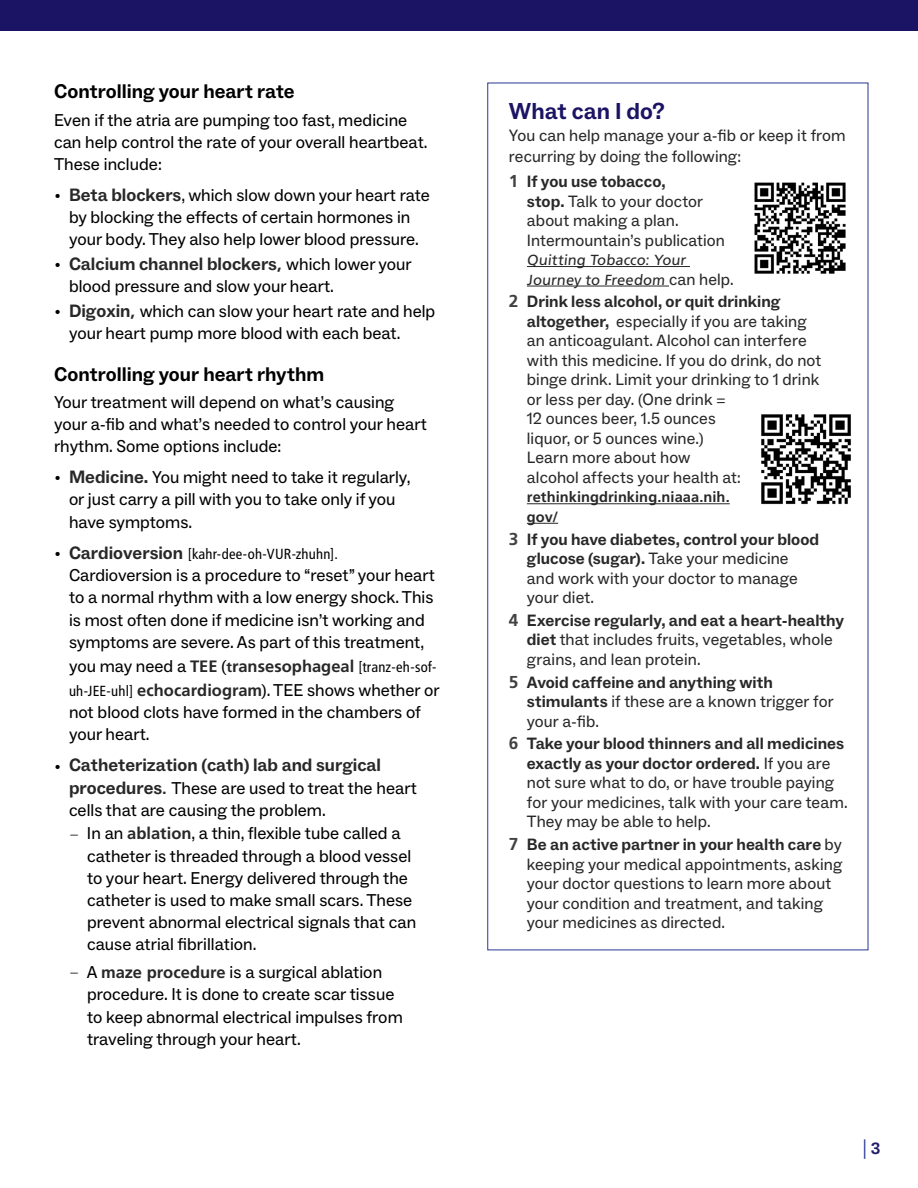
<style>
.page{position:relative;width:918px;height:1188px;background:#fff}
.page>*{position:absolute;margin:0;border:0;box-sizing:border-box;transform-origin:0 0}
.Level_1__h2{font:700 23.25px "ABC Social";letter-spacing:.005em;color:#1b1464}
.Level_2__h3{font:700 19.8px "ABC Social";color:#000}
.t1{font:19.5px "Myriad Pro";color:#323f99}
.t2{font:700 18px "ABC Social";color:#292829}
.Main__p{font:17.25px/22.2px "ABC Social";color:#000}
.Main_table{font:16.5px/19.5px "ABC Social";letter-spacing:.005em;color:#292829}
.t3{font:700 16.5px/19.5px "ABC Social";letter-spacing:.005em;color:#292829}
.t4{font:700 16.5px "Frutiger LT Std";color:#292829}
.t5{font:14.7px/19.5px "Frutiger LT Std";color:#292829}
.t6{font:condensed 14.7px "Frutiger LT Std";letter-spacing:.015em;color:#000}
.t7{font:700 14.7px/19.5px "Frutiger LT Std";letter-spacing:.005em;color:#292829}
.s1{font-family:"Adobe Garamond Pro";font-size:15px}
.s2{font-weight:700;font-size:18px;color:#292829}
.s3{font-family:"Adobe Garamond Pro";font-weight:400;font-size:15px;color:#000}
.s4{font-family:"Frutiger LT Std";font-size:16.5px}
.s5{font-weight:400;font-size:17.25px;color:#000}
.s6{font-family:"Frutiger LT Std";font-weight:700;font-size:16.5px;color:#292829}
.s7{font-family:"Adobe Garamond Pro";font-stretch:normal;font-size:15px}
.s8{font-family:"ABC Social";font-weight:700;font-stretch:normal;font-size:18px;color:#292829}
.s9{font-family:"ABC Social";font-weight:400;font-size:17.25px;color:#000}
.s10{font-size:14.4px}
.s11{font-weight:400;font-stretch:condensed;font-size:14.7px;color:#000}
.s12{font-family:"Frutiger LT Std";font-stretch:condensed;font-size:14.7px}
.s13{font-family:"Frutiger LT Std";font-weight:700;font-size:17.25px;color:#414042}
.s14{font-weight:700}
.s15{font-family:"ABC Social";font-size:16.5px}
.s16{font-family:"Frutiger LT Std";font-size:17.25px;color:#414042}
.s17{font-weight:400}
.s18{font-family:"ABC Social";font-weight:700;font-size:16.5px;color:#231d69}
</style>
<div class="page">
<div style="left:0;top:0;width:918px;height:31px;background:#1b1464"></div>
<div style="left:487px;top:82px;width:381px;height:868px;background:#fff;border:1px solid #293896"></div>
<hr style="left:527px;top:266px;width:163px;height:1px;background:#292829">
<hr style="left:527px;top:286px;width:142px;height:1px;background:#292829">
<hr style="left:527px;top:503px;width:203px;height:1px;background:#292829">
<hr style="left:527px;top:523px;width:31px;height:1px;background:#292829">
<img style="left:754px;top:182px;width:92px;height:92px">
<img style="left:761px;top:414px;width:90px;height:91px">
<p class="Level_2__h3" style="left:54px;top:79px;width:242px">Controlling your heart rate</p>
<p class="Main__p" style="left:54px;top:109px;width:375px">Even if the atria are pumping too fast, medicine can help control the rate of your overall heartbeat.<br>These include:</p>
<p class="Main__p" style="left:55px;top:184px;width:377px;text-align:center"><span class="s1">•</span> <span class="s2">Beta blockers</span>, which slow down your heart rate by blocking the effects of certain hormones in your body. They also help lower blood pressure.</p>
<p class="t2" style="left:55px;top:253px;width:359px"><span class="s3">•</span> Calcium channel blockers<span class="s4">,</span> <span class="s5">which lower your</span></p>
<p class="Main__p" style="left:69px;top:275px;width:267px">blood pressure and slow your heart.</p>
<p class="Main__p" style="left:69px;top:300px;width:368px;text-indent:-14px"><span class="s1">•</span> <span class="s2">Digoxin</span><span class="s6">,</span> which can slow your heart rate and help your heart pump more blood with each beat.</p>
<p class="Level_2__h3" style="left:54px;top:362px;width:272px">Controlling your heart rhythm</p>
<p class="Main__p" style="left:54px;top:391px;width:374px">Your treatment will depend on what’s causing your a-fib and what’s needed to control your heart rhythm. Some options include:</p>
<p class="Main__p" style="left:69px;top:467px;width:343px;text-indent:-14px"><span class="s1">•</span> <span class="s2">Medicine.</span> You might need to take it regularly, or just carry a pill with you to take only if you have symptoms.</p>
<p class="t6" style="left:55px;top:545px;width:285px"><span class="s7">•</span> <span class="s8">Cardioversion</span> [kahr-dee-oh-VUR-zhuhn].</p>
<p class="Main__p" style="left:69px;top:564px;width:367px">Cardioversion is a procedure to “reset” your heart to a normal rhythm with a low energy shock. This is most often done if medicine isn’t working and symptoms are severe. As part of this treatment,</p>
<p class="t4" style="left:69px;top:656px;width:369px"><span class="s9">you may need a</span> TEE <span class="s9">(</span><span class="s10">t</span>ransesophageal <span class="s11">[tranz-eh-sof-</span></p>
<p class="Main__p" style="left:69px;top:679px;width:372px"><span class="s12">uh-JEE-uhl]</span> <span class="s6">echocardiogram</span>). TEE shows whether or not blood clots have formed in the chambers of your heart.</p>
<p class="t2" style="left:55px;top:754px;width:328px"><span class="s3">•</span> Catheterization (cath) lab and surgical</p>
<p class="Main__p" style="left:69px;top:777px;width:349px"><span class="s2">procedures</span><span class="s6">.</span> These are used to treat the heart cells that are causing the problem.</p>
<p class="Main__p" style="left:87px;top:823px;width:331px;text-indent:-16px"><span class="s1">–</span> In an <span class="s6">ablation</span>, a thin, flexible tube called a catheter is threaded through a blood vessel to your heart. Energy delivered through the catheter is used to make small scars. These prevent abnormal electrical signals that can cause atrial fibrillation.</p>
<p class="Main__p" style="left:87px;top:961px;width:317px;text-indent:-16px"><span class="s1">–</span> A <span class="s6">maze procedure</span> is a surgical ablation procedure. It is done to create scar tissue to keep abnormal electrical impulses from traveling through your heart.</p>
<p class="Level_1__h2" style="left:509px;top:97px;width:157px">What can I do?</p>
<p class="Main_table" style="left:509px;top:126px;width:338px;line-height:20.2px">You can help manage your a-fib or keep it from recurring by doing the following:</p>
<p class="Main_table" style="left:527px;top:172px;width:200px;text-indent:-18px"><span class="s13">1</span> <span class="s14">If you use tobacco,<br>stop.</span> Talk to your doctor about making a plan.<br>Intermountain’s publication</p>
<p class="t5" style="left:527px;top:250px;width:208px">Quitting Tobacco: Your<br>Journey to Freedom <span class="s15">can help.</span></p>
<p class="Main_table" style="left:527px;top:292px;width:296px;text-indent:-18px"><span class="s13">2</span> <span class="s14">Drink less alcohol, or quit drinking altogether,</span> especially if you are taking an anticoagulant. Alcohol can interfere with this medicine. If you do drink, do not binge drink. Limit your drinking to 1 drink or less per day. (One drink =<br>12 ounces beer, 1.5 ounces<br>liquor, or 5 ounces wine.)<br>Learn more about how<br>alcohol affects your health at:</p>
<p class="t7" style="left:527px;top:488px;width:204px">rethinkingdrinking.niaaa.nih. gov/</p>
<p class="Main_table" style="left:527px;top:529px;width:294px;text-indent:-18px"><span class="s13">3</span> <span class="s14">If you have diabetes, control your blood glucose (sugar).</span> Take your medicine and work with your doctor to manage your diet.</p>
<p class="Main_table" style="left:527px;top:611px;width:319px;text-indent:-18px"><span class="s13">4</span> <span class="s14">Exercise regularly, and eat a heart-healthy diet</span> that includes fruits, vegetables, whole grains, and lean protein.</p>
<p class="t3" style="left:527px;top:673px;width:308px;text-indent:-18px"><span class="s16">5</span> Avoid caffeine and anything with stimulants <span class="s17">if these are a known trigger for your a-fib.</span></p>
<p class="Main_table" style="left:527px;top:734px;width:322px;text-indent:-18px"><span class="s13">6</span> <span class="s14">Take your blood thinners and all medicines exactly as your doctor ordered.</span> If you are not sure what to do, or have trouble paying for your medicines, talk with your care team.<br>They may be able to help.</p>
<p class="Main_table" style="left:527px;top:835px;width:317px;text-indent:-18px"><span class="s13">7</span> <span class="s14">Be an active partner in your health care</span> by keeping your medical appointments, asking your doctor questions to learn more about your condition and treatment, and taking your medicines as directed.</p>
<p class="t1" style="left:862px;top:1135px;width:20px">|<span class="s18">3</span></p>
</div>
